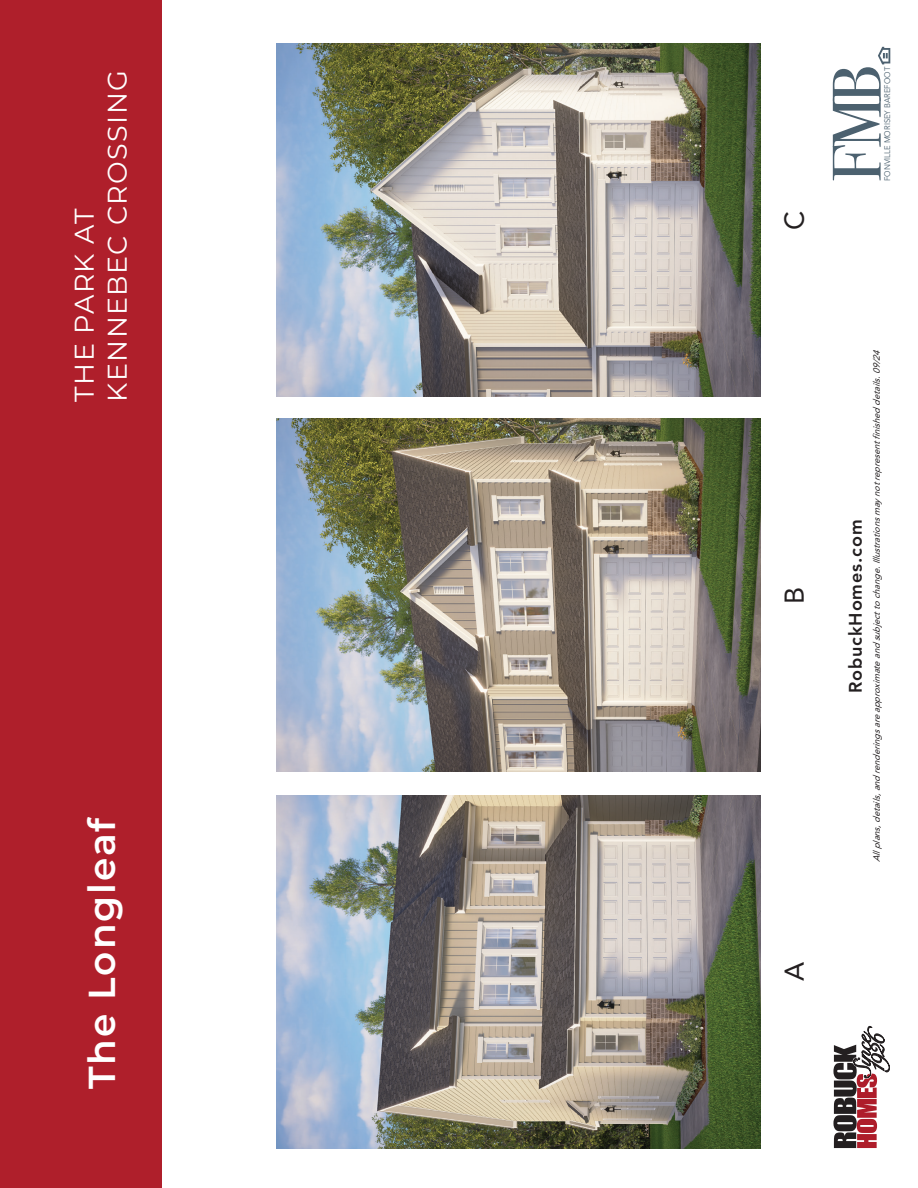
<style>
.page{position:relative;width:918px;height:1188px;background:#fff}
.page>*{position:absolute;margin:0;border:0;box-sizing:border-box;transform-origin:0 0}
.t1{font:600 37.5px "Montserrat";letter-spacing:.05em;color:#fff}
.t2{font:27px/33px "Montserrat";letter-spacing:.05em;color:#fff}
.t3{font:27px "Avenir";color:#231f20}
.t4{font:800 18px "Avenir";letter-spacing:.05em;color:#231f20}
.t5{font:italic 9px "Avenir";color:#231f20}
.t6{font:8.1px "Avenir";color:#4c616f;scale:.96 1}
</style>
<div class="page">
<svg style="left:833px;top:1026px;width:57px;height:122px"></svg>
<svg style="left:833px;top:47px;width:57px;height:134px"></svg>
<div style="left:0;top:0;width:162px;height:1188px;background:#af1f2b"></div>
<img style="left:276px;top:795px;width:484px;height:353px">
<img style="left:276px;top:419px;width:484px;height:352px">
<img style="left:276px;top:44px;width:484px;height:353px">
<h2 class="t2" style="left:67px;top:402px;width:333px;rotate:-90deg">THE PARK AT<br>KENNEBEC CROSSING</h2>
<h1 class="t1" style="left:75px;top:1089px;width:274px;rotate:-90deg">The Longleaf</h1>
<h2 class="t3" style="left:774px;top:230px;width:21px;rotate:-90deg">C</h2>
<p class="t6" style="left:881px;top:181px;width:120px;rotate:-90deg">FONVILLE MORISEY BAREFOOT</p>
<h2 class="t3" style="left:774px;top:604px;width:19px;rotate:-90deg">B</h2>
<h2 class="t3" style="left:774px;top:981px;width:21px;rotate:-90deg">A</h2>
<h3 class="t4" style="left:842px;top:693px;width:175px;rotate:-90deg">RobuckHomes.com</h3>
<p class="t5" style="left:870px;top:862px;width:518px;rotate:-90deg">Allplans,details,andrenderingsareapproximateandsubjecttochange.Illustrationsmaynotrepresentfinisheddetails.09/24</p>
</div>
